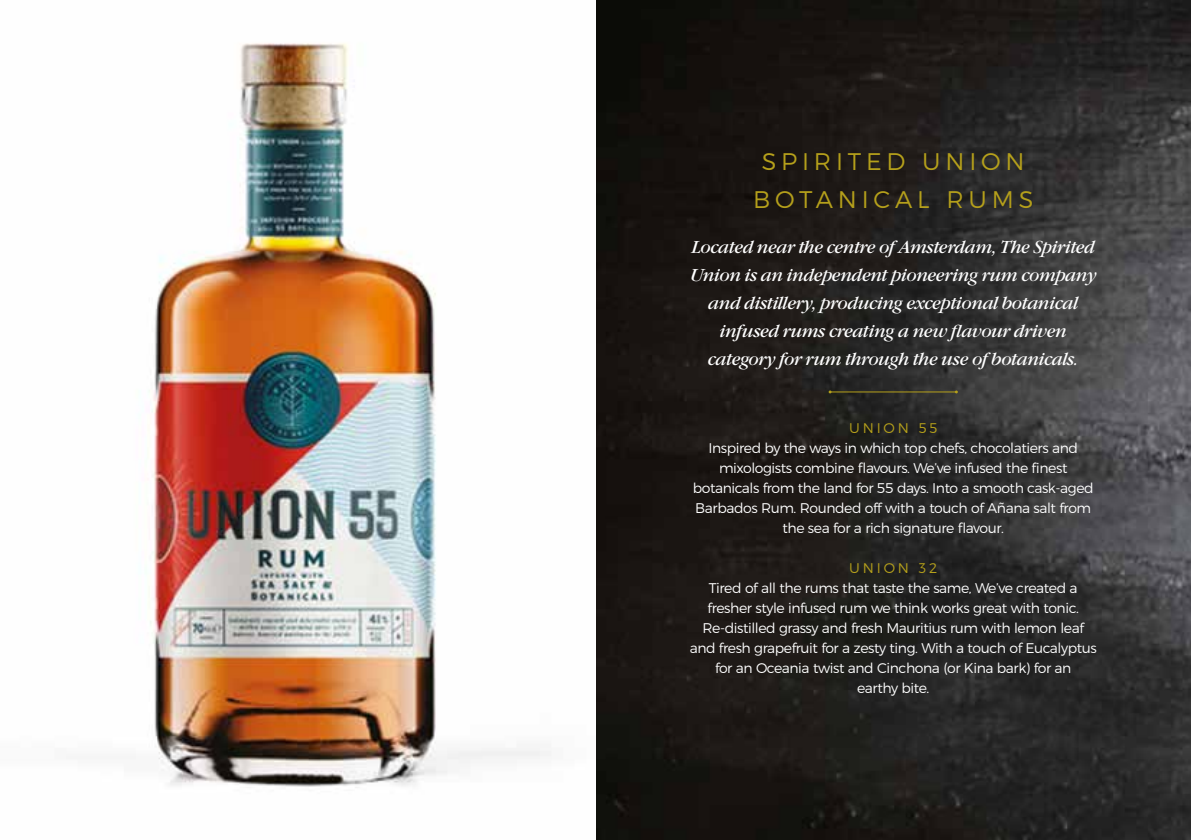
<style>
.page{position:relative;width:1191px;height:840px;background:#fff}
.page>*{position:absolute;margin:0;border:0;box-sizing:border-box;transform-origin:0 0}
.t1{font:300 24px/38.4px "Montserrat";letter-spacing:.2em;color:#b5a01b;text-align:center}
.t2{font:italic 18px/28px "Garamond Nova Pro";letter-spacing:-.03em;color:#fff;text-align:center}
.t3{font:300 14px/20px "Montserrat";letter-spacing:-.03em;color:#fff;text-align:center}
.t4{font:300 14px "Montserrat";letter-spacing:.2em;color:#b5a01b}
</style>
<div class="page">
<img style="left:149px;top:0;width:1042px;height:839px">
<hr style="left:830px;top:391px;width:126px;height:1px;background:#b5a01b">
<h1 class="t1" style="left:753px;top:140px;width:282px">SPIRITED UNION<br>BOTANICAL RUMS</h1>
<p class="t2" style="left:690px;top:233px;width:408px">Located near the centre of Amsterdam, The Spirited Union is an independent pioneering rum company and distillery, producing exceptional botanical infused rums creating a new flavour driven category for rum through the use of botanicals.</p>
<p class="t4" style="left:849px;top:417px;width:90px">UNION 55</p>
<p class="t3" style="left:693px;top:436px;width:402px">Inspired by the ways in which top chefs, chocolatiers and mixologists combine flavours. We’ve infused the finest botanicals from the land for 55 days. Into a smooth cask-aged Barbados Rum. Rounded off with a touch of Añana salt from the sea for a rich signature flavour.</p>
<p class="t4" style="left:849px;top:557px;width:89px">UNION 32</p>
<p class="t3" style="left:689px;top:576px;width:408px">Tired of all the rums that taste the same, We’ve created a fresher style infused rum we think works great with tonic.<br>Re-distilled grassy and fresh Mauritius rum with lemon leaf and fresh grapefruit for a zesty ting. With a touch of Eucalyptus for an Oceania twist and Cinchona (or Kina bark) for an<br>earthy bite.</p>
</div>
